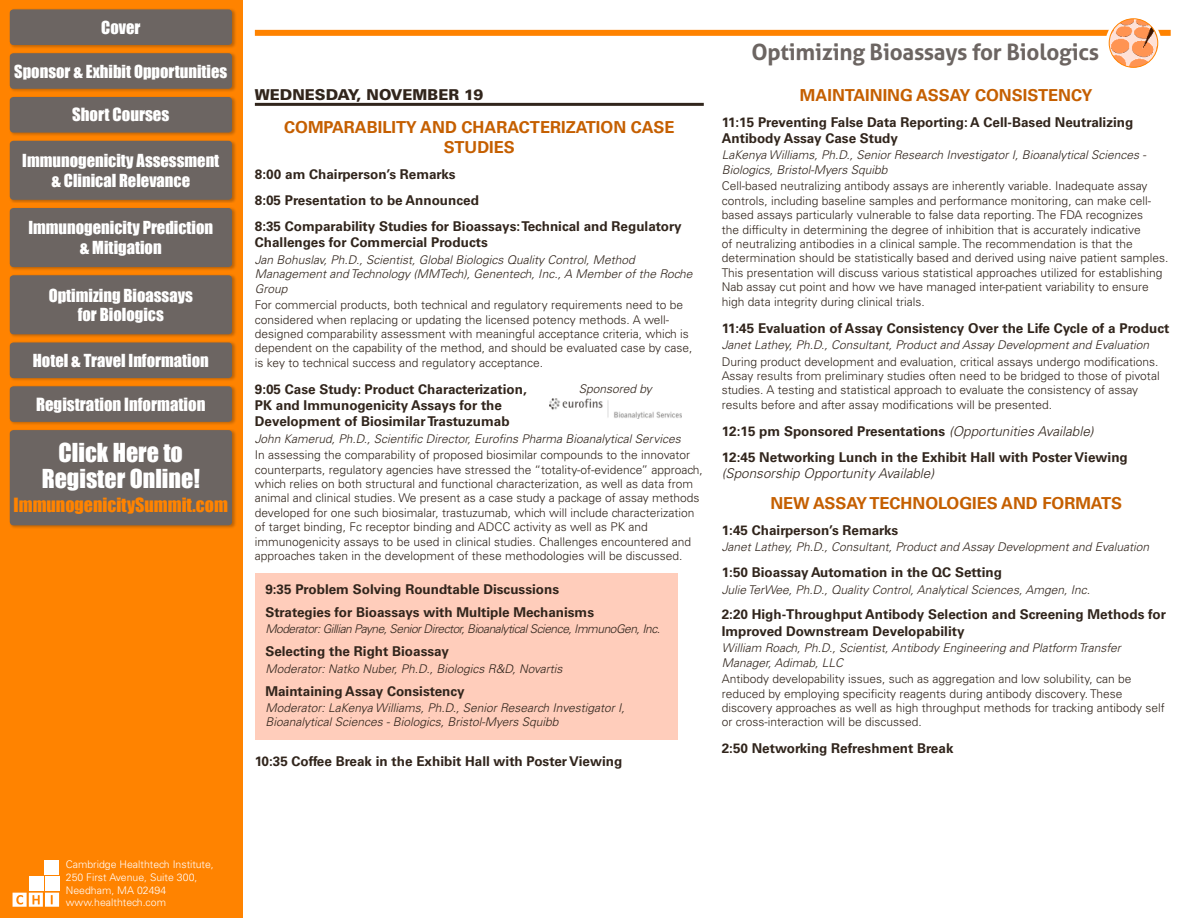
<style>
.page{position:relative;width:1188px;height:918px;background:#fff}
.page>*{position:absolute;margin:0;border:0;box-sizing:border-box;transform-origin:0 0}
.t1{font:24px/25.5px "Impact";color:#fff;text-align:center}
.t2{font:700 22.5px "Aller";letter-spacing:-.01em;color:#6c6562}
.t3{font:18px "Impact";color:#ff8300}
.t4{font:16.8px "Impact";color:#fff}
.t5{font:16.5px/19.5px "Impact";color:#fff;text-align:center}
.t6{font:700 16.5px/19.8px "Univers LT Std";color:#c55f00;text-align:center}
.t7{font:900 15px "Univers LT Std";color:#31251c}
.t8{font:700 13.5px/26px "Univers LT Std";color:#31251c}
.t9{font:italic 300 13.5px "Univers LT Std";color:#31251c}
.t10{font:300 12px/14.4px "Univers LT Std";color:#31251c}
.t11{font:italic 300 12px/14.4px "Univers LT Std";color:#31251c}
.t12{font:italic 300 12px "Univers LT Std";letter-spacing:-.04em;color:#31251c}
.t13{font:300 10.5px/12.6px "Univers LT Std";color:#fff}
.s1{font-weight:300;font-style:italic}
</style>
<div class="page">
<div style="left:0;top:0;width:243px;height:918px;background:#ff8300"></div>
<div style="left:9px;top:8px;width:227px;height:41px;background:#31251c;opacity:.33"></div>
<div style="left:10px;top:9px;width:222px;height:36px;background:#6c6562;border-radius:4px"></div>
<div style="left:9px;top:140px;width:227px;height:63px;background:#31251c;opacity:.33"></div>
<div style="left:10px;top:141px;width:222px;height:59px;background:#6c6562;border-radius:4px"></div>
<div style="left:9px;top:207px;width:227px;height:64px;background:#31251c;opacity:.33"></div>
<div style="left:10px;top:208px;width:222px;height:59px;background:#6c6562;border-radius:4px"></div>
<div style="left:9px;top:274px;width:227px;height:64px;background:#31251c;opacity:.33"></div>
<div style="left:10px;top:275px;width:222px;height:59px;background:#6c6562;border-radius:4px"></div>
<div style="left:9px;top:52px;width:227px;height:40px;background:#31251c;opacity:.33"></div>
<div style="left:10px;top:53px;width:222px;height:36px;background:#6c6562;border-radius:4px"></div>
<div style="left:9px;top:341px;width:227px;height:41px;background:#31251c;opacity:.33"></div>
<div style="left:10px;top:343px;width:222px;height:35px;background:#6c6562;border-radius:4px"></div>
<div style="left:9px;top:96px;width:227px;height:40px;background:#31251c;opacity:.33"></div>
<div style="left:10px;top:97px;width:222px;height:36px;background:#6c6562;border-radius:4px"></div>
<div style="left:9px;top:385px;width:227px;height:41px;background:#31251c;opacity:.33"></div>
<div style="left:10px;top:386px;width:222px;height:36px;background:#6c6562;border-radius:4px"></div>
<div style="left:9px;top:429px;width:227px;height:100px;background:#31251c;opacity:.33"></div>
<div style="left:10px;top:430px;width:222px;height:95px;background:#6c6562;border-radius:4px"></div>
<div style="left:29px;top:877px;width:14px;height:14px;background:#fff"></div>
<div style="left:45px;top:861px;width:14px;height:14px;background:#fff"></div>
<div style="left:45px;top:877px;width:14px;height:14px;background:#fff"></div>
<svg style="left:13px;top:893px;width:46px;height:14px"></svg>
<div style="left:255px;top:30px;width:916px;height:6px;background:#ff8300"></div>
<div style="left:1106px;top:15px;width:55px;height:56px;border:3px solid #fff;border-radius:50%"></div>
<img style="left:1109px;top:19px;width:49px;height:48px">
<div style="left:1109px;top:19px;width:49px;height:48px;border:1px solid #ff8300;border-radius:50%"></div>
<hr style="left:255px;top:103px;width:449px;height:3px;background:#31251c">
<img style="left:549px;top:399px;width:132px;height:19px">
<div style="left:255px;top:574px;width:423px;height:166px;background:#ffcdbb"></div>
<h3 class="t5" style="left:101px;top:17px;width:41px">Cover</h3>
<h3 class="t5" style="left:14px;top:61px;width:215px">Sponsor &amp; Exhibit Opportunities</h3>
<h3 class="t4" style="left:72px;top:102px;width:99px">Short Courses</h3>
<h3 class="t5" style="left:22px;top:150px;width:199px">Immunogenicity Assessment &amp; Clinical Relevance</h3>
<h3 class="t5" style="left:28px;top:218px;width:186px">Immunogenicity Prediction &amp; Mitigation</h3>
<h3 class="t5" style="left:49px;top:285px;width:146px">Optimizing Bioassays for Biologics</h3>
<h3 class="t5" style="left:33px;top:350px;width:177px">Hotel &amp; Travel Information</h3>
<h3 class="t4" style="left:36px;top:391px;width:171px">Registration Information</h3>
<h1 class="t1" style="left:42px;top:439px;width:160px">Click Here to<br>Register Online!</h1>
<h3 class="t3" style="left:14px;top:491px;width:216px">ImmunogenicitySummit.com</h3>
<p class="t7" style="left:255px;top:85px;width:230px">WEDNESDAY, NOVEMBER 19</p>
<h3 class="t6" style="left:284px;top:118px;width:392px">COMPARABILITY AND CHARACTERIZATION CASE<br>STUDIES</h3>
<p class="t8" style="left:255px;top:162px;width:428px">8:00 am Chairperson’s Remarks<br>8:05 Presentation to be Announced<br>8:35 Comparability Studies for Bioassays: Technical and Regulatory</p>
<p class="t8" style="left:255px;top:230px;width:234px">Challenges for Commercial Products</p>
<p class="t11" style="left:255px;top:252px;width:439px">Jan Bohuslav, Ph.D., Scientist, Global Biologics Quality Control, Method<br>Management and Technology (MMTech), Genentech, Inc., A Member of the Roche<br>Group</p>
<p class="t10" style="left:255px;top:298px;width:439px">For commercial products, both technical and regulatory requirements need to be considered when replacing or updating the licensed potency methods. A well&shy;designed comparability assessment with meaningful acceptance criteria, which is dependent on the capability of the method, and should be evaluated case by case, is key to technical success and regulatory acceptance.</p>
<p class="t8" style="left:255px;top:376px;width:273px">9:05 Case Study: Product Characterization,</p>
<p class="t11" style="left:579px;top:381px;width:75px">Sponsored by</p>
<p class="t8" style="left:255px;top:397px;width:256px;line-height:16.2px">PK and Immunogenicity Assays for the<br>Development of Biosimilar Trastuzumab</p>
<p class="t11" style="left:255px;top:431px;width:427px">John Kamerud, Ph.D., Scientific Director, Eurofins Pharma Bioanalytical Services</p>
<p class="t10" style="left:255px;top:448px;width:450px">In assessing the comparability of proposed biosimilar compounds to the innovator counterparts, regulatory agencies have stressed the “totality-of-evidence” approach, which relies on both structural and functional characterization, as well as data from animal and clinical studies. We present as a case study a package of assay methods developed for one such biosimalar, trastuzumab, which will include characterization of target binding, Fc receptor binding and ADCC activity as well as PK and immunogenicity assays to be used in clinical studies. Challenges encountered and approaches taken in the development of these methodologies will be discussed.</p>
<p class="t8" style="left:265px;top:578px;width:330px;line-height:22.8px">9:35 Problem Solving Roundtable Discussions<br>Strategies for Bioassays with Multiple Mechanisms</p>
<p class="t12" style="left:265px;top:622px;width:396px">Moderator: Gillian Payne, Senior Director, Bioanalytical Science, ImmunoGen, Inc.</p>
<p class="t8" style="left:265px;top:639px;width:185px">Selecting the Right Bioassay</p>
<p class="t11" style="left:265px;top:661px;width:299px">Moderator: Natko Nuber, Ph.D., Biologics R&amp;D, Novartis</p>
<p class="t8" style="left:265px;top:678px;width:201px">Maintaining Assay Consistency</p>
<p class="t11" style="left:265px;top:701px;width:361px">Moderator: LaKenya Williams, Ph.D., Senior Research Investigator I,<br>Bioanalytical Sciences - Biologics, Bristol-Myers Squibb</p>
<p class="t8" style="left:255px;top:748px;width:369px">10:35 Coffee Break in the Exhibit Hall with Poster Viewing</p>
<h2 class="t2" style="left:751px;top:38px;width:349px">Optimizing Bioassays for Biologics</h2>
<h3 class="t6" style="left:800px;top:85px;width:294px">MAINTAINING ASSAY CONSISTENCY</h3>
<p class="t8" style="left:722px;top:114px;width:413px;line-height:16.2px">11:15 Preventing False Data Reporting: A Cell-Based Neutralizing<br>Antibody Assay Case Study</p>
<p class="t11" style="left:722px;top:148px;width:426px">LaKenya Williams, Ph.D., Senior Research Investigator I, Bioanalytical Sciences -<br>Biologics, Bristol-Myers Squibb</p>
<p class="t10" style="left:722px;top:179px;width:448px">Cell-based neutralizing antibody assays are inherently variable. Inadequate assay controls, including baseline samples and performance monitoring, can make cell&shy;based assays particularly vulnerable to false data reporting. The FDA recognizes<br>the difficulty in determining the degree of inhibition that is accurately indicative<br>of neutralizing antibodies in a clinical sample. The recommendation is that the determination should be statistically based and derived using naive patient samples.<br>This presentation will discuss various statistical approaches utilized for establishing Nab assay cut point and how we have managed inter-patient variability to ensure high data integrity during clinical trials.</p>
<p class="t8" style="left:722px;top:315px;width:449px">11:45 Evaluation of Assay Consistency Over the Life Cycle of a Product</p>
<p class="t11" style="left:722px;top:338px;width:429px">Janet Lathey, Ph.D., Consultant, Product and Assay Development and Evaluation</p>
<p class="t10" style="left:722px;top:354px;width:439px">During product development and evaluation, critical assays undergo modifications.<br>Assay results from preliminary studies often need to be bridged to those of pivotal studies. A testing and statistical approach to evaluate the consistency of assay results before and after assay modifications will be presented.</p>
<p class="t8" style="left:722px;top:418px;width:408px">12:15 pm Sponsored Presentations <span class="s1">(Opportunities Available)<br></span>12:45 Networking Lunch in the Exhibit Hall with Poster Viewing</p>
<p class="t9" style="left:722px;top:465px;width:214px">(Sponsorship Opportunity Available)</p>
<h3 class="t6" style="left:770px;top:493px;width:353px">NEW ASSAY TECHNOLOGIES AND FORMATS</h3>
<p class="t8" style="left:722px;top:517px;width:178px">1:45 Chairperson’s Remarks</p>
<p class="t11" style="left:722px;top:540px;width:429px">Janet Lathey, Ph.D., Consultant, Product and Assay Development and Evaluation</p>
<p class="t8" style="left:722px;top:559px;width:282px">1:50 Bioassay Automation in the QC Setting</p>
<p class="t11" style="left:722px;top:582px;width:370px">Julie TerWee, Ph.D., Quality Control, Analytical Sciences, Amgen, Inc.</p>
<p class="t8" style="left:722px;top:607px;width:446px;line-height:16.2px">2:20 High-Throughput Antibody Selection and Screening Methods for<br>Improved Downstream Developability</p>
<p class="t11" style="left:722px;top:641px;width:401px">William Roach, Ph.D., Scientist, Antibody Engineering and Platform Transfer<br>Manager, Adimab, LLC</p>
<p class="t10" style="left:722px;top:672px;width:445px">Antibody developability issues, such as aggregation and low solubility, can be reduced by employing specificity reagents during antibody discovery. These discovery approaches as well as high throughput methods for tracking antibody self or cross-interaction will be discussed.</p>
<p class="t8" style="left:722px;top:736px;width:233px">2:50 Networking Refreshment Break</p>
<p class="t13" style="left:66px;top:858px;width:149px">Cambridge Healthtech Institute,<br>250 First Avenue, Suite 300,<br>Needham, MA 02494 www.healthtech.com</p>
</div>
